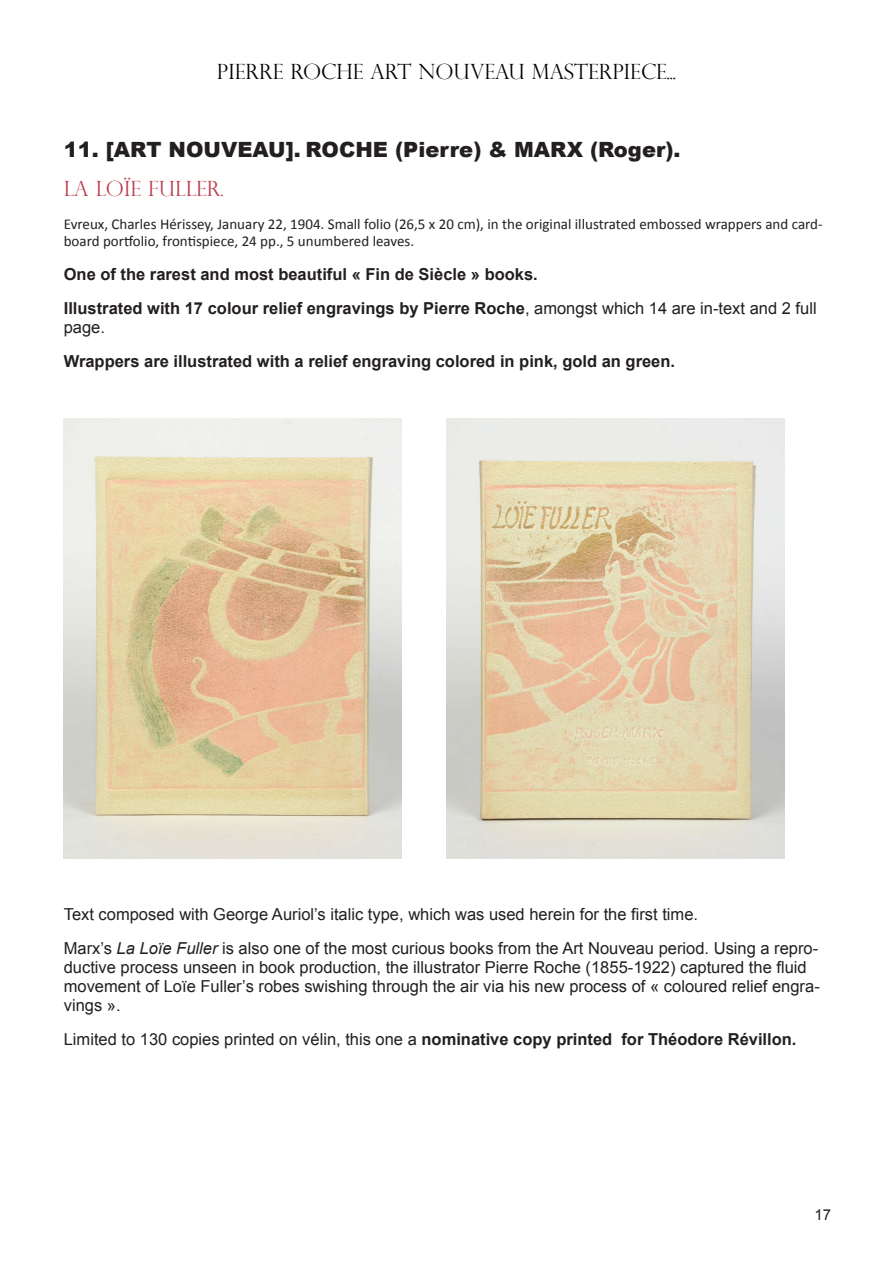
<style>
.page{position:relative;width:893px;height:1263px;background:#fff}
.page>*{position:absolute;margin:0;border:0;box-sizing:border-box;transform-origin:0 0}
.t1{font:900 21px "Arial";color:#231f20}
.t2{font:300 21px "Perpetua Titling";color:#000}
.t3{font:300 21px "Perpetua Titling";color:#bd3e4f}
.t4{font:16.5px/19px "Arial";color:#231f20}
.t5{font:700 16.5px/19px "Arial";color:#231f20}
.t6{font:15px/17.2px "Calibri";color:#231f20}
.t7{font:15px "Arial";color:#231f20}
.s1{font-weight:400}
.s2{font-style:italic}
.s3{font-weight:700}
</style>
<div class="page">
<img style="left:446px;top:418px;width:339px;height:441px">
<img style="left:64px;top:418px;width:338px;height:441px">
<p class="t2" style="left:217px;top:59px;width:461px">PIERRE ROCHE ART NOUVEAU MASTERPIECE...</p>
<p class="t1" style="left:64px;top:134px;width:618px">11. [ART NOUVEAU]. ROCHE (Pierre) &amp; MARX (Roger).</p>
<p class="t3" style="left:64px;top:176px;width:161px">LA LOÏE FULLER.</p>
<p class="t6" style="left:64px;top:215px;width:760px">Evreux, Charles Hérissey, January 22, 1904. Small folio (26,5 x 20 cm), in the original illustrated embossed wrappers and card&shy;board portfolio, frontispiece, 24 pp., 5 unumbered leaves.</p>
<p class="t5" style="left:64px;top:265px;width:476px">One of the rarest and most beautiful « Fin de Siècle » books.</p>
<p class="t5" style="left:64px;top:299px;width:754px">Illustrated with 17 colour relief engravings by Pierre Roche<span class="s1">, amongst which 14 are in-text and 2 full page.</span></p>
<p class="t5" style="left:64px;top:352px;width:613px">Wrappers are illustrated with a relief engraving colored in pink, gold an green.</p>
<p class="t4" style="left:64px;top:905px;width:636px">Text composed with George Auriol’s italic type, which was used herein for the first time.</p>
<p class="t4" style="left:64px;top:939px;width:758px">Marx’s <span class="s2">La Loïe Fuller</span> is also one of the most curious books from the Art Nouveau period. Using a repro&shy;ductive process unseen in book production, the illustrator Pierre Roche (1855-1922) captured the fluid movement of Loïe Fuller’s robes swishing through the air via his new process of « coloured relief engra&shy;vings ».</p>
<p class="t4" style="left:64px;top:1030px;width:734px">Limited to 130 copies printed on vélin, this one a <span class="s3">nominative copy printed for Théodore Révillon.</span></p>
<p class="t7" style="left:815px;top:1205px;width:18px">17</p>
</div>
